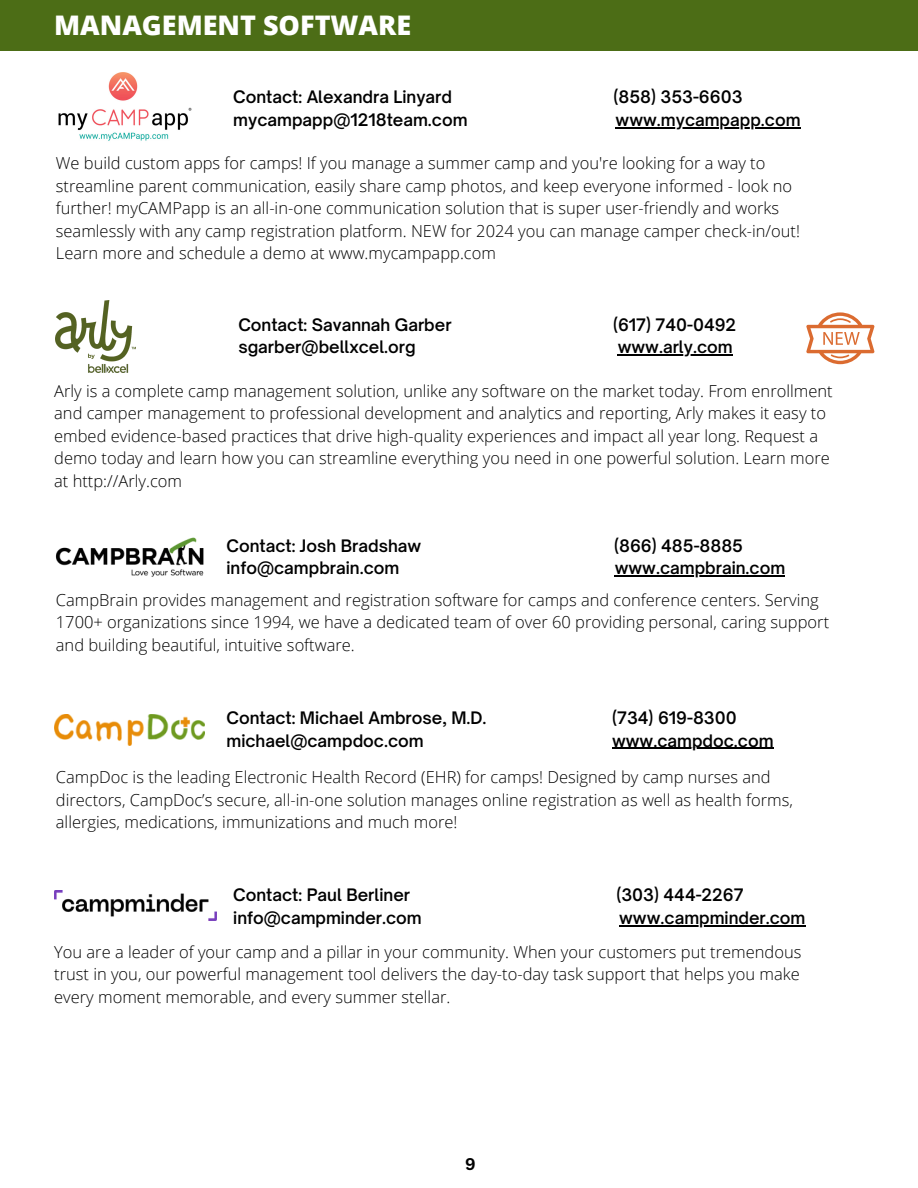
<style>
.page{position:relative;width:918px;height:1188px;background:#fff}
.page>*{position:absolute;margin:0;border:0;box-sizing:border-box;transform-origin:0 0}
.t1{font:800 27px "Open Sans";color:#fff}
.t2{font:300 16.5px/22.5px "Open Sans";color:#000}
.t3{font:600 16.5px "Open Sauce One";color:#000}
.t4{font:700 16.5px "Canva Sans";color:#000}
</style>
<div class="page">
<img style="left:55px;top:537px;width:149px;height:40px">
<img style="left:54px;top:715px;width:151px;height:30px">
<div style="left:0;top:0;width:917px;height:51px;background:#4c6d16"></div>
<img style="left:58px;top:73px;width:134px;height:68px">
<img style="left:56px;top:301px;width:80px;height:72px">
<hr style="left:618px;top:354px;width:115px;height:1px;background:#000">
<svg style="left:806px;top:312px;width:68px;height:52px"></svg>
<img style="left:54px;top:891px;width:162px;height:29px">
<hr style="left:615px;top:576px;width:170px;height:1px;background:#000">
<hr style="left:612px;top:748px;width:162px;height:1px;background:#000">
<hr style="left:616px;top:127px;width:185px;height:1px;background:#000">
<hr style="left:619px;top:925px;width:186px;height:1px;background:#000">
<h1 class="t1" style="left:54px;top:6px;width:359px">MANAGEMENT SOFTWARE</h1>
<p class="t3" style="left:233px;top:87px;width:220px">Contact: Alexandra Linyard</p>
<p class="t3" style="left:614px;top:87px;width:131px">(858) 353-6603</p>
<p class="t3" style="left:233px;top:109px;width:236px">mycampapp@1218team.com</p>
<p class="t3" style="left:616px;top:109px;width:187px">www.mycampapp.com</p>
<p class="t2" style="left:56px;top:152px;width:746px">We build custom apps for camps! If you manage a summer camp and you're looking for a way to streamline parent communication, easily share camp photos, and keep everyone informed - look no further! myCAMPapp is an all-in-one communication solution that is super user-friendly and works seamlessly with any camp registration platform. NEW for 2024 you can manage camper check-in/out!<br>Learn more and schedule a demo at www.mycampapp.com</p>
<p class="t3" style="left:238px;top:314px;width:215px">Contact: Savannah Garber</p>
<p class="t3" style="left:613px;top:314px;width:125px">(617) 740-0492</p>
<p class="t3" style="left:238px;top:337px;width:179px">sgarber@bellxcel.org</p>
<p class="t3" style="left:618px;top:337px;width:117px">www.arly.com</p>
<p class="t2" style="left:54px;top:379px;width:780px">Arly is a complete camp management solution, unlike any software on the market today. From enrollment and camper management to professional development and analytics and reporting, Arly makes it easy to embed evidence-based practices that drive high-quality experiences and impact all year long. Request a demo today and learn how you can streamline everything you need in one powerful solution. Learn more at http://Arly.com</p>
<p class="t3" style="left:227px;top:535px;width:196px">Contact: Josh Bradshaw</p>
<p class="t3" style="left:614px;top:535px;width:130px">(866) 485-8885</p>
<p class="t3" style="left:227px;top:558px;width:174px">info@campbrain.com</p>
<p class="t3" style="left:615px;top:558px;width:172px">www.campbrain.com</p>
<p class="t2" style="left:56px;top:588px;width:775px">CampBrain provides management and registration software for camps and conference centers. Serving<br>1700+ organizations since 1994, we have a dedicated team of over 60 providing personal, caring support and building beautiful, intuitive software.</p>
<p class="t3" style="left:227px;top:708px;width:262px">Contact: Michael Ambrose, M.D.</p>
<p class="t3" style="left:612px;top:708px;width:126px">(734) 619-8300</p>
<p class="t3" style="left:227px;top:730px;width:199px">michael@campdoc.com</p>
<p class="t3" style="left:612px;top:730px;width:163px">www.campdoc.com</p>
<p class="t2" style="left:56px;top:766px;width:739px">CampDoc is the leading Electronic Health Record (EHR) for camps! Designed by camp nurses and directors, CampDoc’s secure, all-in-one solution manages online registration as well as health forms, allergies, medications, immunizations and much more!</p>
<p class="t3" style="left:233px;top:885px;width:178px">Contact: Paul Berliner</p>
<p class="t3" style="left:616px;top:885px;width:129px">(303) 444-2267</p>
<p class="t3" style="left:233px;top:907px;width:190px">info@campminder.com</p>
<p class="t3" style="left:619px;top:907px;width:188px">www.campminder.com</p>
<p class="t2" style="left:54px;top:940px;width:749px;text-align:justify">You are a leader of your camp and a pillar in your community. When your customers put tremendous trust in you, our powerful management tool delivers the day-to-day task support that helps you make every moment memorable, and every summer stellar.</p>
<p class="t4" style="left:465px;top:1152px;width:12px">9</p>
</div>
